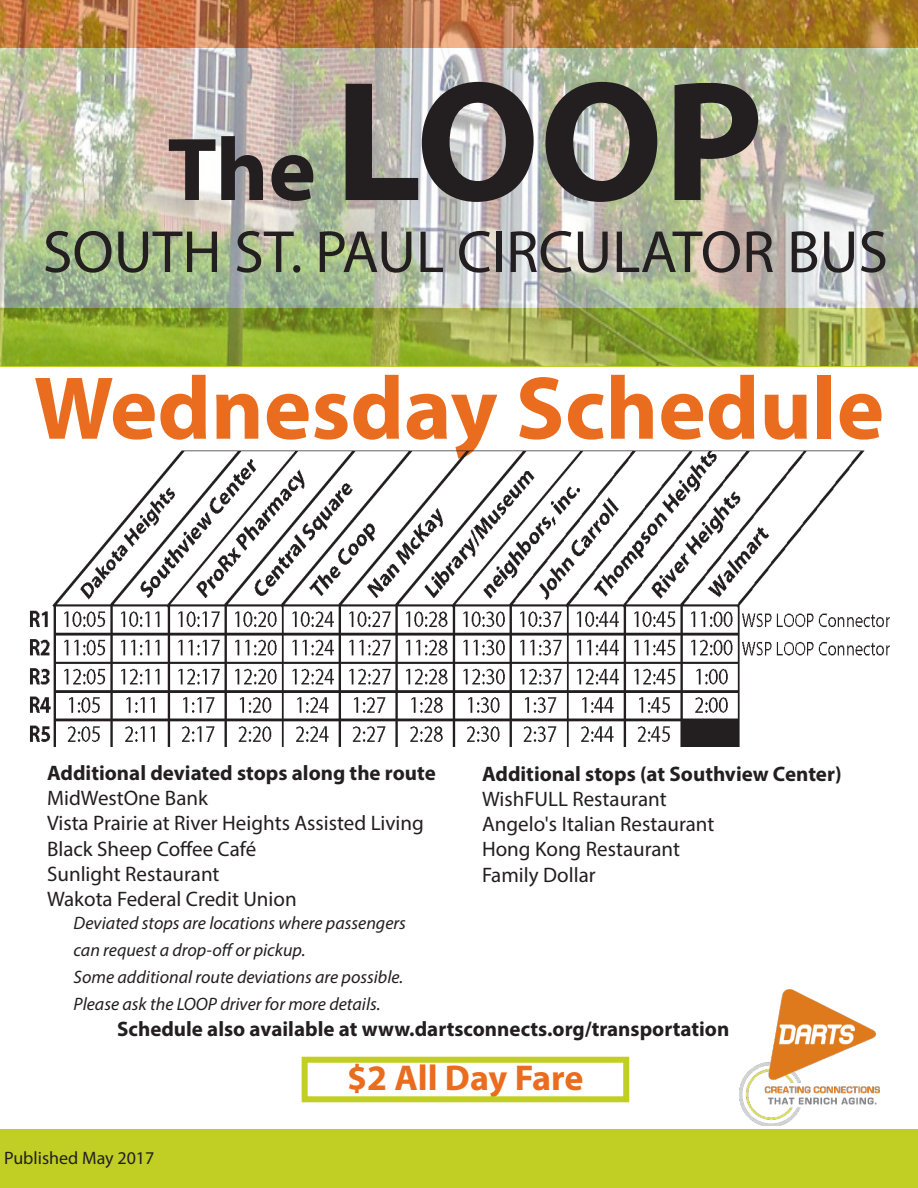
<style>
.page{position:relative;width:918px;height:1188px;background:#fff}
.page>*{position:absolute;margin:0;border:0;box-sizing:border-box;transform-origin:0 0}
.t1{font:700 172.5px "Myriad Pro";color:#231f20}
.t2{font:700 90px "Myriad Pro";color:#ea6d1f}
.t3{font:60px "Myriad Pro";color:#231f20}
.t4{font:700 36px "Myriad Pro";letter-spacing:-.005em;color:#ea6d1f}
.t5{font:21px/25.2px "Myriad Pro";color:#231f20}
.t6{font:700 21px "Myriad Pro";color:#231f20}
.t7{font:italic 18px "Myriad Pro";color:#231f20}
.t8{font:18px "Myriad Pro";color:#231f20}
.s1{font-size:90px}
.s2{font-weight:700}
</style>
<div class="page">
<div style="left:302px;top:1057px;width:327px;height:45px;border:6px solid #c1ce23"></div>
<img style="left:30px;top:450px;width:860px;height:297px">
<div style="left:0;top:1130px;width:918px;height:58px;background:#c1ce23"></div>
<img style="left:740px;top:990px;width:140px;height:135px">
<img style="left:0;top:0;width:918px;height:365px">
<p class="t1" style="left:168px;top:29px;width:597px"><span class="s1">The</span> LOOP</p>
<p class="t3" style="left:43px;top:215px;width:847px">SOUTH ST. PAUL CIRCULATOR BUS</p>
<p class="t2" style="left:34px;top:350px;width:852px">Wednesday Schedule</p>
<p class="t6" style="left:47px;top:759px;width:390px">Additional deviated stops along the route</p>
<p class="t5" style="left:47px;top:785px;width:162px">MidWestOne Bank</p>
<p class="t5" style="left:47px;top:810px;width:378px">Vista Prairie at River Heights Assisted Living</p>
<p class="t5" style="left:47px;top:836px;width:211px">Black Sheep Coffee Café</p>
<p class="t5" style="left:47px;top:861px;width:174px">Sunlight Restaurant</p>
<p class="t5" style="left:47px;top:886px;width:251px">Wakota Federal Credit Union</p>
<p class="t5" style="left:482px;top:761px;width:361px"><span class="s2">Additional stops (at Southview Center)<br></span>WishFULL Restaurant<br>Angelo's Italian Restaurant<br>Hong Kong Restaurant<br>Family Dollar</p>
<p class="t7" style="left:74px;top:912px;width:334px">Deviated stops are locations where passengers</p>
<p class="t7" style="left:74px;top:939px;width:233px">can request a drop-off or pickup.</p>
<p class="t7" style="left:74px;top:966px;width:331px">Some additional route deviations are possible.</p>
<p class="t7" style="left:74px;top:993px;width:308px">Please ask the LOOP driver for more details.</p>
<p class="t6" style="left:117px;top:1015px;width:614px">Schedule also available at www.dartsconnects.org/transportation</p>
<p class="t8" style="left:4px;top:1147px;width:152px">Published May 2017</p>
<p class="t4" style="left:347px;top:1054px;width:238px">$2 All Day Fare</p>
</div>
